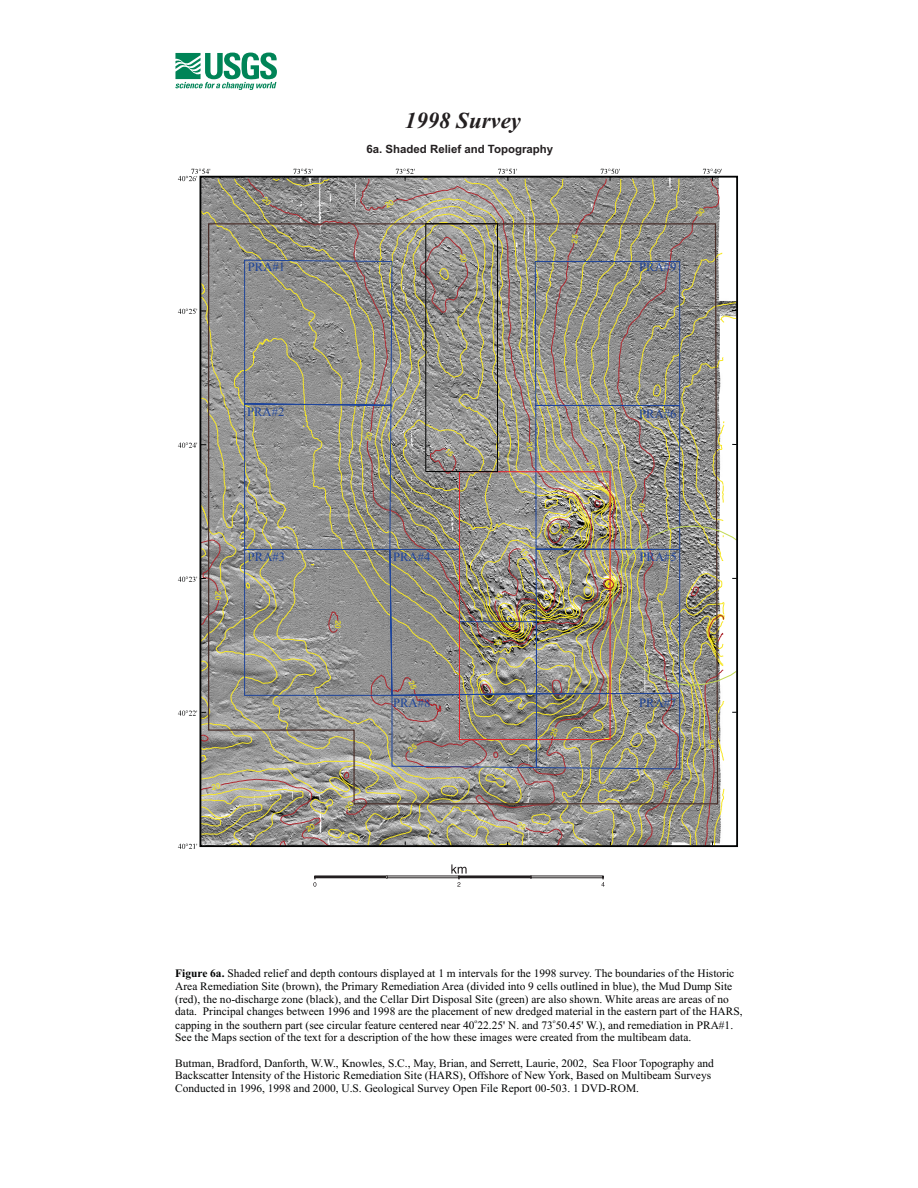
<style>
.page{position:relative;width:918px;height:1188px;background:#fff}
.page>*{position:absolute;margin:0;border:0;box-sizing:border-box;transform-origin:0 0}
.t1{font:italic 700 22.8px "Times New Roman";color:#231f20}
.t2{font:12.75px "Times New Roman";color:#1d449b}
.t3{font:11.4px/12.8px "Times New Roman";color:#010202}
.t4{font:700 11.4px "Arial";color:#231f20}
.t5{font:7.65px "Arial";color:#fff101}
.t6{font:5.7px "Times New Roman";color:#010202}
.s1{font-weight:700}
</style>
<div class="page">
<div style="left:315px;top:876px;width:72px;height:2px;border:1px solid #231f20"></div>
<div style="left:459px;top:876px;width:72px;height:2px;border:1px solid #231f20"></div>
<svg style="left:313px;top:876px;width:3px;height:11px"></svg>
<svg style="left:601px;top:876px;width:4px;height:11px"></svg>
<svg style="left:451px;top:864px;width:16px;height:23px"></svg>
<svg style="left:175px;top:53px;width:102px;height:37px"></svg>
<svg style="left:178px;top:169px;width:560px;height:680px;background:#9d9a90"></svg>
<p class="t2" style="left:248px;top:262px;width:39px">PRA#1</p>
<p class="t2" style="left:247px;top:407px;width:39px">PRA#2</p>
<h1 class="t1" style="left:405px;top:113px;width:118px">1998 Survey</h1>
<p class="t4" style="left:367px;top:145px;width:188px">6a. Shaded Relief and Topography</p>
<p class="t2" style="left:248px;top:553px;width:39px">PRA#3</p>
<p class="t2" style="left:393px;top:553px;width:39px">PRA#4</p>
<p class="t5" style="left:494px;top:638px;width:10px">20</p>
<p class="t2" style="left:639px;top:262px;width:39px">PRA#9</p>
<p class="t2" style="left:639px;top:409px;width:39px">PRA#6</p>
<p class="t2" style="left:640px;top:553px;width:39px">PRA#5</p>
<p class="t2" style="left:393px;top:698px;width:39px">PRA#8</p>
<p class="t2" style="left:639px;top:698px;width:39px">PRA#7</p>
<p class="t3" style="left:175px;top:968px;width:569px"><span class="s1">Figure 6a.</span> Shaded relief and depth contours displayed at 1 m intervals for the 1998 survey. The boundaries of the Historic Area Remediation Site (brown), the Primary Remediation Area (divided into 9 cells outlined in blue), the Mud Dump Site (red), the no-discharge zone (black), and the Cellar Dirt Disposal Site (green) are also shown. White areas are areas of no data. Principal changes between 1996 and 1998 are the placement of new dredged material in the eastern part of the HARS, capping in the southern part (see circular feature centered near 40 22.25' N. and 73 50.45' W.), and remediation in PRA#1.<br>See the Maps section of the text for a description of the how these images were created from the multibeam data.</p>
<p class="t3" style="left:175px;top:1058px;width:540px">Butman, Bradford, Danforth, W.W., Knowles, S.C., May, Brian, and Serrett, Laurie, 2002, Sea Floor Topography and<br>Backscatter Intensity of the Historic Remediation Site (HARS), Offshore of New York, Based on Multibeam Surveys<br>Conducted in 1996, 1998 and 2000, U.S. Geological Survey Open File Report 00-503. 1 DVD-ROM.</p>
<p class="t6" style="left:475px;top:1019px;width:4px">o</p>
<p class="t6" style="left:553px;top:1019px;width:4px">o</p>
</div>
